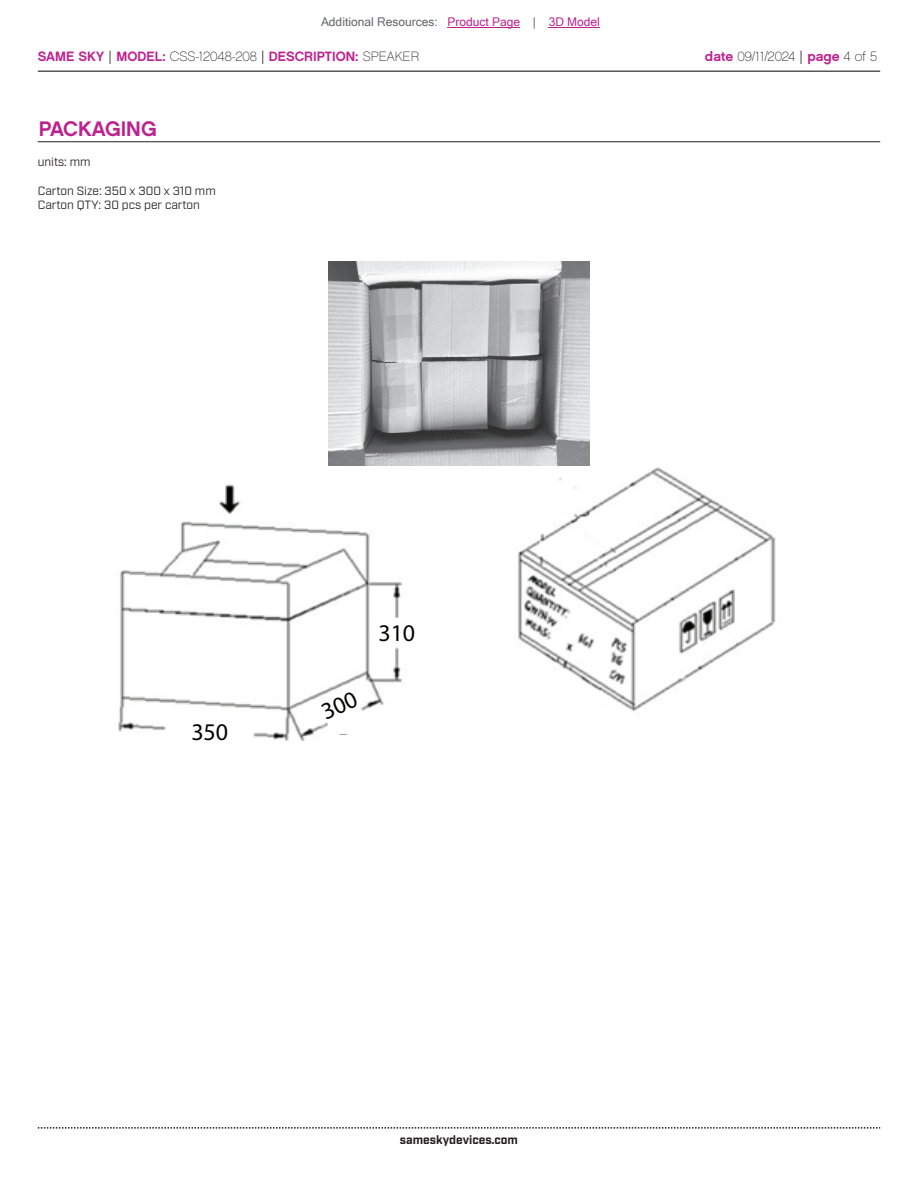
<style>
.page{position:relative;width:918px;height:1188px;background:#fff}
.page>*{position:absolute;margin:0;border:0;box-sizing:border-box;transform-origin:0 0}
.t1{font:24px "Myriad Pro";color:#040503}
.t2{font:21px "Chalet New York Nineteen Sixty";color:#bd238f}
.t3{font:13.5px "Chalet New York Nineteen Sixty";color:#bd238f}
.t4{font:13.5px "Chalet Paris Nineteen Sixty";letter-spacing:-.005em;color:#231f20}
.t5{font:12px/14.4px "Industry";color:#231f20}
.t6{font:12px "Microsoft Sans Serif";color:#63676b}
.t7{font:700 12px "Industry";color:#231f20}
.s1{color:#bd238f}
.s2{font-family:"Industry";color:#231f20}
.s3{font-family:"Chalet Paris Nineteen Sixty";color:#231f20}
.s4{font-family:"Chalet New York Nineteen Sixty";color:#bd238f}
.s5{font-family:"Industry"}
</style>
<div class="page">
<hr style="left:38px;top:71px;width:842px;height:1px;background:#231f20">
<svg style="left:38px;top:1127px;width:842px;height:2px"></svg>
<hr style="left:38px;top:141px;width:842px;height:1px;background:#231f20">
<img style="left:118px;top:465px;width:658px;height:277px">
<div style="left:185px;top:716px;width:24px;height:24px;background:#fff"></div>
<div style="left:337px;top:714px;width:15px;height:20px;background:#fff"></div>
<div style="left:394px;top:619px;width:18px;height:24px;background:#fff"></div>
<img style="left:328px;top:261px;width:262px;height:204px">
<hr style="left:448px;top:27px;width:72px;height:1px;background:#bd238f">
<hr style="left:549px;top:27px;width:51px;height:1px;background:#bd238f">
<svg style="left:320px;top:691px;width:39px;height:29px"></svg>
<p class="t6" style="left:321px;top:15px;width:280px">Additional Resources: <span class="s1">Product Page</span> | <span class="s1">3D Model</span></p>
<p class="t3" style="left:38px;top:47px;width:383px">SAME SKY <span class="s2">|</span> MODEL: <span class="s3">CSS-12048-208</span> <span class="s2">|</span> DESCRIPTION: <span class="s3">SPEAKER</span></p>
<p class="t4" style="left:705px;top:48px;width:174px"><span class="s4">date</span> 09/11/2024 <span class="s5">|</span> <span class="s4">page</span> 4 of 5</p>
<h2 class="t2" style="left:39px;top:115px;width:119px">PACKAGING</h2>
<p class="t5" style="left:38px;top:155px;width:54px">units: mm</p>
<p class="t5" style="left:38px;top:184px;width:179px">Carton Size: 350 x 300 x 310 mm<br>Carton QTY: 30 pcs per carton</p>
<h1 class="t1" style="left:191px;top:717px;width:38px">350</h1>
<h1 class="t1" style="left:378px;top:618px;width:38px">310</h1>
<p class="t7" style="left:400px;top:1132px;width:120px">sameskydevices.com</p>
</div>
